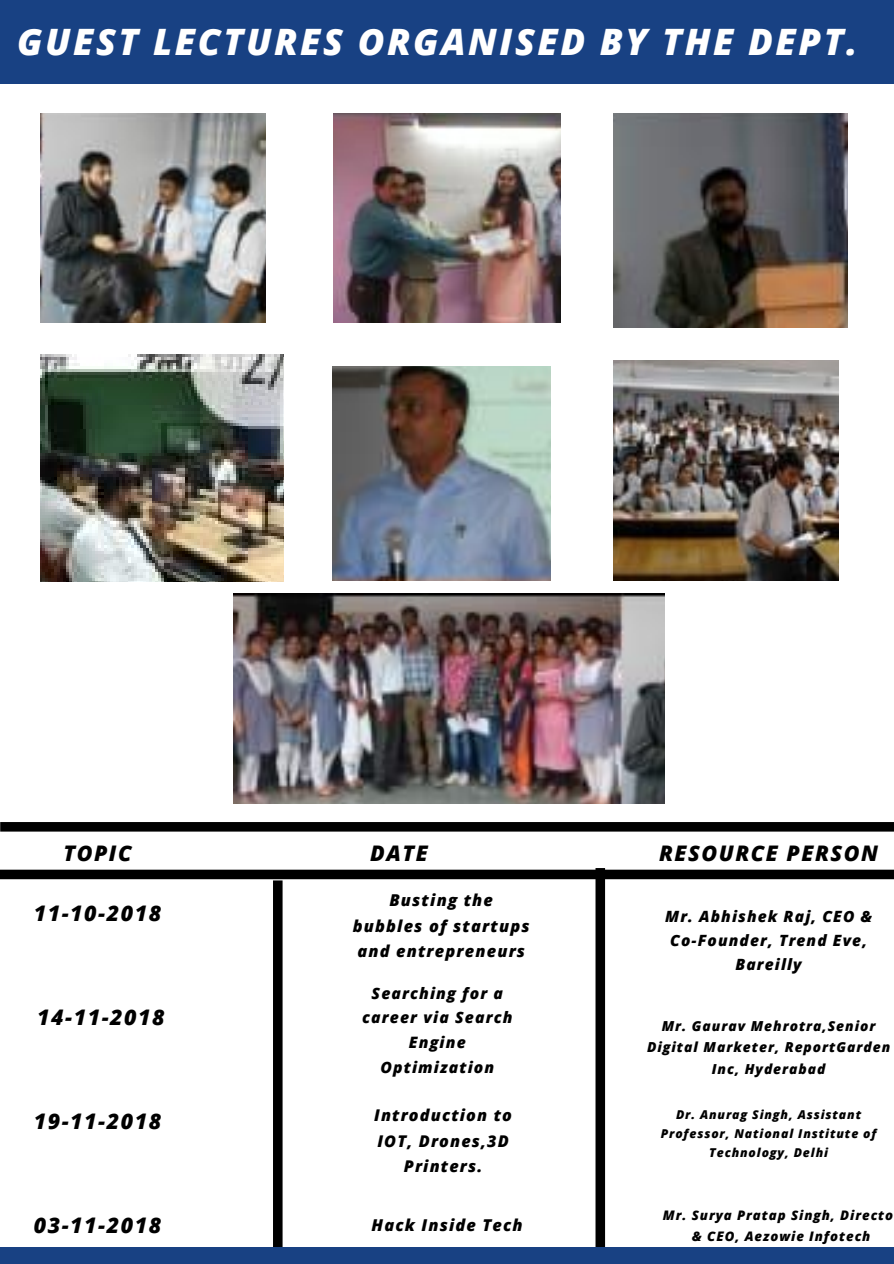
<style>
.page{position:relative;width:894px;height:1264px;background:#fff}
.page>*{position:absolute;margin:0;border:0;box-sizing:border-box;transform-origin:0 0}
.t1{font:italic 800 36.3px "Open Sans";letter-spacing:.07em;color:#fff}
.t2{font:italic 800 21.45px "Open Sans";letter-spacing:.07em;color:#000}
.t3{font:italic 800 16.35px/25.5px "Open Sans";letter-spacing:.07em;color:#000;text-align:center}
.t4{font:italic 800 16.2px/25.3px "Open Sans";letter-spacing:.07em;color:#000;text-align:center}
.t5{font:italic 800 15.75px/24.6px "Open Sans";letter-spacing:.07em;color:#000;text-align:center}
.t6{font:italic 800 15.45px/24.3px "Open Sans";letter-spacing:.07em;color:#000;text-align:center}
.t7{font:italic 800 13.8px/21.6px "Open Sans";letter-spacing:.07em;color:#000;text-align:center}
.t8{font:italic 800 13.2px/20.5px "Open Sans";letter-spacing:.07em;color:#000;text-align:center}
.t9{font:italic 800 12.15px/19px "Open Sans";letter-spacing:.07em;color:#000;text-align:center}
</style>
<div class="page">
<div style="left:0;top:0;width:893px;height:83px;background:#184183"></div>
<img style="left:40px;top:113px;width:226px;height:210px">
<img style="left:334px;top:113px;width:226px;height:210px">
<img style="left:613px;top:361px;width:225px;height:219px">
<img style="left:40px;top:355px;width:244px;height:226px">
<img style="left:332px;top:367px;width:218px;height:214px">
<img style="left:234px;top:593px;width:430px;height:210px">
<img style="left:613px;top:113px;width:234px;height:214px">
<svg style="left:0;top:822px;width:893px;height:9px;background:#010101"></svg>
<svg style="left:0;top:868px;width:893px;height:379px"></svg>
<div style="left:0;top:1247px;width:893px;height:16px;background:#184183"></div>
<h1 class="t1" style="left:17px;top:17px;width:841px">GUEST LECTURES ORGANISED BY THE DEPT.</h1>
<h2 class="t2" style="left:63px;top:838px;width:70px">TOPIC</h2>
<h2 class="t2" style="left:370px;top:838px;width:59px">DATE</h2>
<h2 class="t2" style="left:659px;top:838px;width:220px">RESOURCE PERSON</h2>
<h2 class="t2" style="left:34px;top:898px;width:129px">11-10-2018</h2>
<h3 class="t3" style="left:352px;top:887px;width:178px">Busting the bubbles of startups and entrepreneurs</h3>
<p class="t6" style="left:665px;top:903px;width:208px">Mr. Abhishek Raj, CEO &amp;<br>Co-Founder, Trend Eve,<br>Bareilly</p>
<h2 class="t2" style="left:37px;top:1002px;width:129px">14-11-2018</h2>
<p class="t5" style="left:362px;top:980px;width:152px">Searching for a career via Search<br>Engine<br>Optimization</p>
<p class="t7" style="left:646px;top:1014px;width:245px">Mr. Gaurav Mehrotra,Senior<br>Digital Marketer, ReportGarden<br>Inc, Hyderabad</p>
<h2 class="t2" style="left:34px;top:1106px;width:129px">19-11-2018</h2>
<h3 class="t4" style="left:374px;top:1102px;width:139px">Introduction to<br>IOT, Drones,3D<br>Printers.</h3>
<p class="t9" style="left:660px;top:1104px;width:217px">Dr. Anurag Singh, Assistant<br>Professor, National Institute of<br>Technology, Delhi</p>
<h2 class="t2" style="left:34px;top:1210px;width:129px">03-11-2018</h2>
<h3 class="t3" style="left:371px;top:1211px;width:153px">Hack Inside Tech</h3>
<p class="t8" style="left:662px;top:1204px;width:232px">Mr. Surya Pratap Singh, Directo &amp; CEO, Aezowie Infotech</p>
</div>
